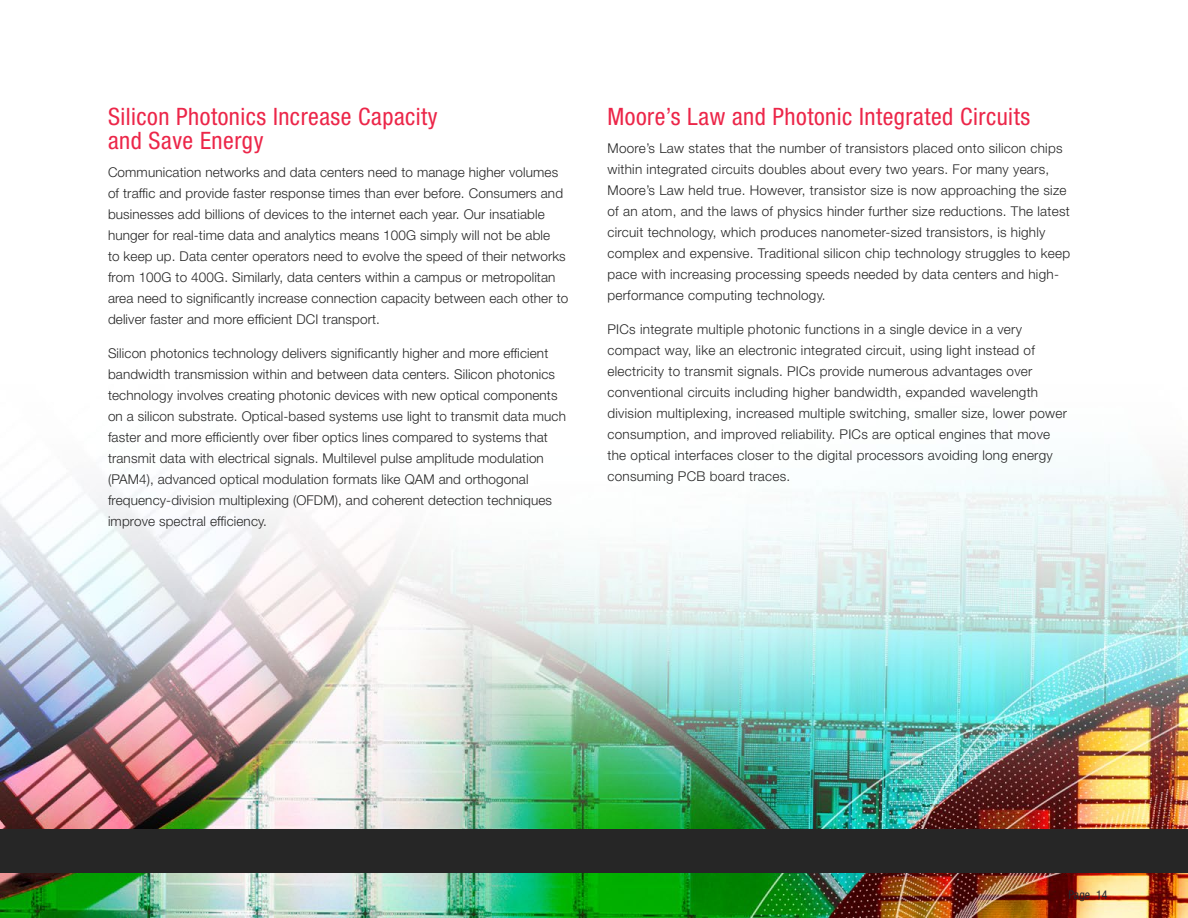
<style>
.page{position:relative;width:1188px;height:918px;background:#fff}
.page>*{position:absolute;margin:0;border:0;box-sizing:border-box;transform-origin:0 0}
.t1{font:condensed 24px/24px "Helvetica Neue LT Std";letter-spacing:.02em;color:#ec2649}
.t2{font:300 13.5px/21px "Helvetica Neue LT Std";letter-spacing:.01em;color:#262626}
.t3{font:condensed 12px "Helvetica Neue LT Std";color:#222730}
</style>
<div class="page">
<img style="left:0;top:462px;width:1188px;height:456px">
<div style="left:0;top:830px;width:1188px;height:43px;background:#262626"></div>
<h1 class="t1" style="left:108px;top:104px;width:331px">Silicon Photonics Increase Capacity and Save Energy</h1>
<p class="t2" style="left:108px;top:161px;width:462px">Communication networks and data centers need to manage higher volumes of traffic and provide faster response times than ever before. Consumers and businesses add billions of devices to the internet each year. Our insatiable hunger for real-time data and analytics means 100G simply will not be able<br>to keep up. Data center operators need to evolve the speed of their networks from 100G to 400G. Similarly, data centers within a campus or metropolitan area need to significantly increase connection capacity between each other to deliver faster and more efficient DCI transport.</p>
<p class="t2" style="left:108px;top:343px;width:460px">Silicon photonics technology delivers significantly higher and more efficient bandwidth transmission within and between data centers. Silicon photonics technology involves creating photonic devices with new optical components on a silicon substrate. Optical-based systems use light to transmit data much faster and more efficiently over fiber optics lines compared to systems that transmit data with electrical signals. Multilevel pulse amplitude modulation (PAM4), advanced optical modulation formats like QAM and orthogonal frequency-division multiplexing (OFDM), and coherent detection techniques improve spectral efficiency.</p>
<h1 class="t1" style="left:608px;top:104px;width:424px">Moore’s Law and Photonic Integrated Circuits</h1>
<p class="t2" style="left:608px;top:137px;width:464px">Moore’s Law states that the number of transistors placed onto silicon chips within integrated circuits doubles about every two years. For many years, Moore’s Law held true. However, transistor size is now approaching the size of an atom, and the laws of physics hinder further size reductions. The latest circuit technology, which produces nanometer-sized transistors, is highly complex and expensive. Traditional silicon chip technology struggles to keep pace with increasing processing speeds needed by data centers and high&shy;performance computing technology.</p>
<p class="t2" style="left:608px;top:319px;width:461px">PICs integrate multiple photonic functions in a single device in a very compact way, like an electronic integrated circuit, using light instead of electricity to transmit signals. PICs provide numerous advantages over conventional circuits including higher bandwidth, expanded wavelength division multiplexing, increased multiple switching, smaller size, lower power consumption, and improved reliability. PICs are optical engines that move the optical interfaces closer to the digital processors avoiding long energy consuming PCB board traces.</p>
<p class="t3" style="left:1068px;top:887px;width:41px">Page 14</p>
</div>
